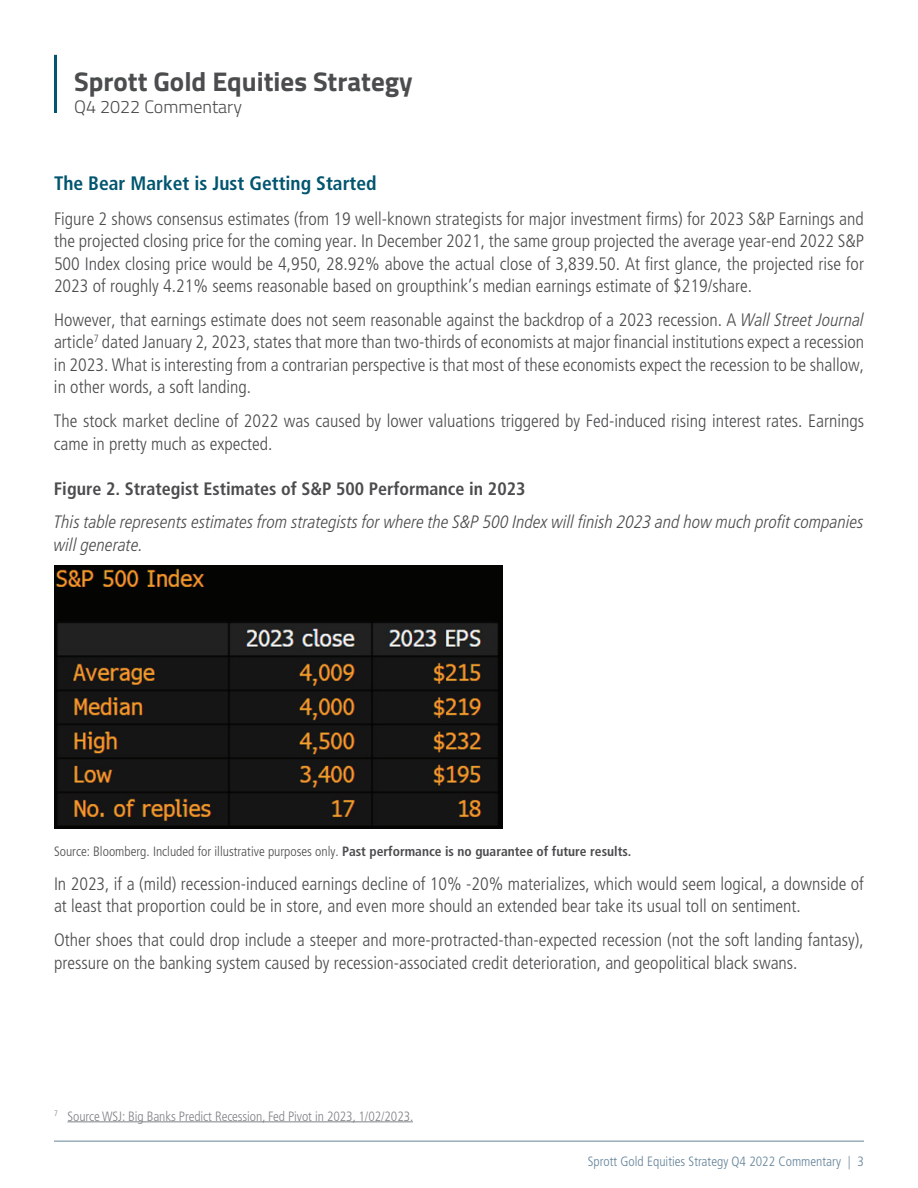
<style>
.page{position:relative;width:918px;height:1188px;background:#fff}
.page>*{position:absolute;margin:0;border:0;box-sizing:border-box;transform-origin:0 0}
.t1{font:700 27px "Titillium Web";color:#4b4c4d}
.t2{font:700 condensed 19.5px "Frutiger LT Std";color:#01556f}
.t3{font:300 condensed 18px/22.5px "Frutiger LT Std";color:#4b4c4d}
.t4{font:italic 300 condensed 18px/22.5px "Frutiger LT Std";color:#4b4c4d}
.t5{font:700 condensed 18px "Frutiger LT Std";color:#4b4c4d}
.t6{font:300 18px "Titillium Web";color:#4b4c4d}
.t7{font:300 condensed 13.5px "Frutiger LT Std";color:#4b4c4d}
.t8{font:300 condensed 13.5px "Frutiger LT Std";letter-spacing:-.005em;color:#808285}
.t9{font:300 condensed 13.5px "Frutiger LT Std";color:#658399}
.s1{font-style:italic}
.s2{font-weight:700}
</style>
<div class="page">
<hr style="left:54px;top:1141px;width:810px;height:1px;background:#658399">
<hr style="left:54px;top:55px;width:3px;height:58px;background:#01556f">
<img style="left:54px;top:566px;width:448px;height:262px">
<hr style="left:68px;top:1122px;width:345px;height:1px;background:#808285">
<h1 class="t1" style="left:74px;top:61px;width:340px">Sprott Gold Equities Strategy</h1>
<p class="t6" style="left:74px;top:94px;width:169px">Q4 2022 Commentary</p>
<p class="t2" style="left:54px;top:172px;width:324px">The Bear Market is Just Getting Started</p>
<p class="t3" style="left:54px;top:207px;width:812px;text-align:justify">Figure 2 shows consensus estimates (from 19 well-known strategists for major investment firms) for 2023 S&amp;P Earnings and the projected closing price for the coming year. In December 2021, the same group projected the average year-end 2022 S&amp;P 500 Index closing price would be 4,950, 28.92% above the actual close of 3,839.50. At first glance, the projected rise for 2023 of roughly 4.21% seems reasonable based on groupthink’s median earnings estimate of $219/share.</p>
<p class="t3" style="left:54px;top:309px;width:812px;text-align:justify">However, that earnings estimate does not seem reasonable against the backdrop of a 2023 recession. A <span class="s1">Wall Street Journal </span>article<sup>7</sup> dated January 2, 2023, states that more than two-thirds of economists at major financial institutions expect a recession in 2023. What is interesting from a contrarian perspective is that most of these economists expect the recession to be shallow, in other words, a soft landing.</p>
<p class="t3" style="left:54px;top:410px;width:812px">The stock market decline of 2022 was caused by lower valuations triggered by Fed-induced rising interest rates. Earnings came in pretty much as expected.</p>
<p class="t5" style="left:54px;top:478px;width:473px">Figure 2. Strategist Estimates of S&amp;P 500 Performance in 2023</p>
<p class="t4" style="left:54px;top:511px;width:811px">This table represents estimates from strategists for where the S&amp;P 500 Index will finish 2023 and how much profit companies will generate.</p>
<p class="t7" style="left:54px;top:844px;width:579px">Source: Bloomberg. Included for illustrative purposes only. <span class="s2">Past performance is no guarantee of future results.</span></p>
<p class="t3" style="left:54px;top:873px;width:811px">In 2023, if a (mild) recession-induced earnings decline of 10% -20% materializes, which would seem logical, a downside of at least that proportion could be in store, and even more should an extended bear take its usual toll on sentiment.</p>
<p class="t3" style="left:54px;top:929px;width:811px">Other shoes that could drop include a steeper and more-protracted-than-expected recession (not the soft landing fantasy), pressure on the banking system caused by recession-associated credit deterioration, and geopolitical black swans.</p>
<p class="t8" style="left:54px;top:1108px;width:361px"><sup>7</sup> Source WSJ: Big Banks Predict Recession, Fed Pivot in 2023, 1/02/2023.</p>
<p class="t9" style="left:588px;top:1154px;width:278px">Sprott Gold Equities Strategy Q4 2022 Commentary | 3</p>
</div>
